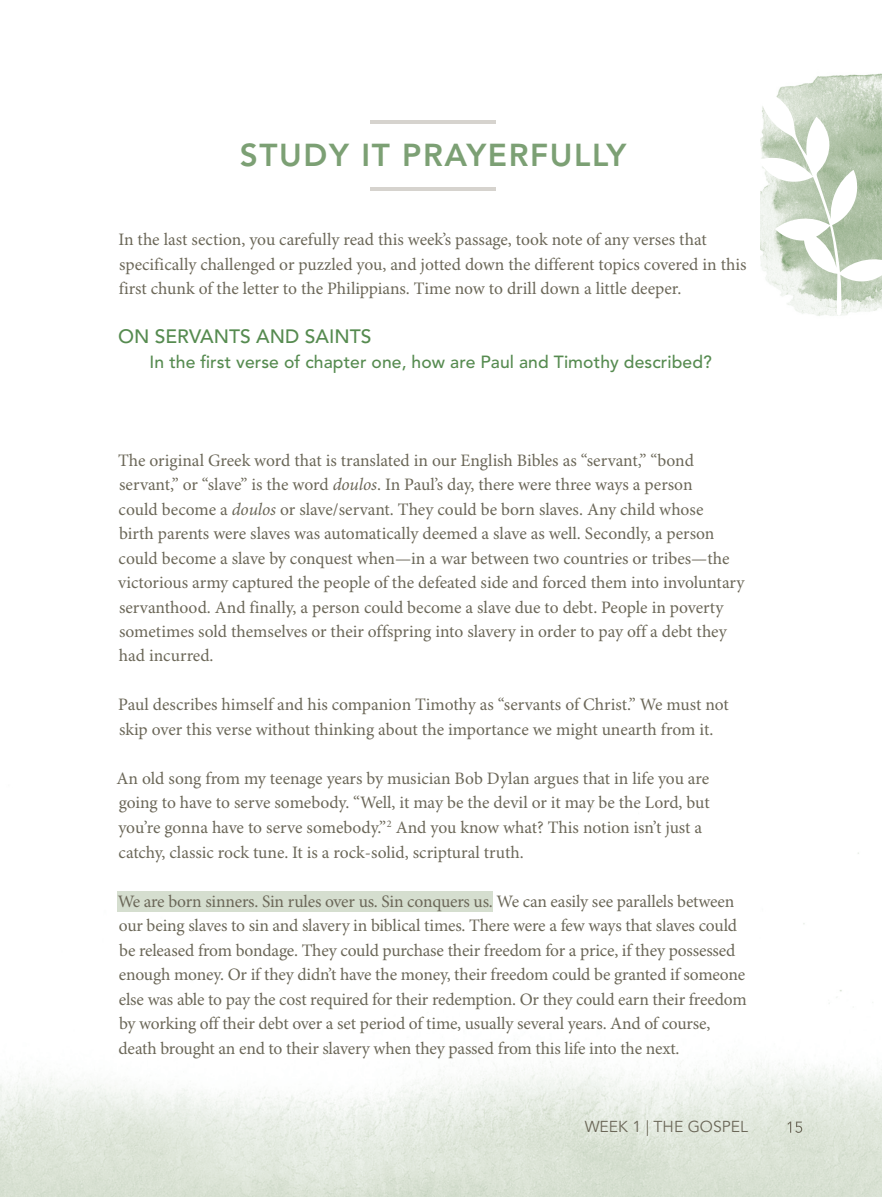
<style>
.page{position:relative;width:882px;height:1197px;background:#fff}
.page>*{position:absolute;margin:0;border:0;box-sizing:border-box;transform-origin:0 0}
.t1{font:800 31.5px "Avenir LT Std";letter-spacing:.05em;color:#7ca074}
.t2{font:500 19.25px "Avenir LT Std";color:#568b50}
.t3{font:17.5px/24.5px "Minion Pro";letter-spacing:-.005em;color:#6b6758}
.t4{font:500 17.5px "Avenir LT Std";letter-spacing:.005em;color:#568b50}
.t5{font:15.75px "Avenir LT Std";color:#6b6758}
.s1{font-style:italic}
</style>
<div class="page">
<img style="left:0;top:120px;width:882px;height:1077px">
<hr style="left:370px;top:121px;width:126px;height:3px;background:#d6d3ce">
<hr style="left:370px;top:187px;width:126px;height:4px;background:#d6d3ce">
<div style="left:118px;top:891px;width:375px;height:21px;background:#d5decf"></div>
<img style="left:760px;top:73px;width:122px;height:251px">
<svg style="left:759px;top:90px;width:123px;height:226px"></svg>
<img style="left:787px;top:1122px;width:15px;height:11px">
<h1 class="t1" style="left:240px;top:137px;width:388px">STUDY IT PRAYERFULLY</h1>
<p class="t3" style="left:118px;top:228px;width:630px">In the last section, you carefully read this week’s passage, took note of any verses that specifically challenged or puzzled you, and jotted down the different topics covered in this first chunk of the letter to the Philippians. Time now to drill down a little deeper.</p>
<p class="t2" style="left:118px;top:325px;width:255px">ON SERVANTS AND SAINTS</p>
<p class="t4" style="left:150px;top:351px;width:564px">In the first verse of chapter one, how are Paul and Timothy described?</p>
<p class="t3" style="left:118px;top:448px;width:628px">The original Greek word that is translated in our English Bibles as “servant,” “bond servant,” or “slave” is the word <span class="s1">doulos</span>. In Paul’s day, there were three ways a person<br>could become a <span class="s1">doulos</span> or slave/servant. They could be born slaves. Any child whose<br>birth parents were slaves was automatically deemed a slave as well. Secondly, a person could become a slave by conquest when—in a war between two countries or tribes—the victorious army captured the people of the defeated side and forced them into involuntary servanthood. And finally, a person could become a slave due to debt. People in poverty sometimes sold themselves or their offspring into slavery in order to pay off a debt they had incurred.</p>
<p class="t3" style="left:118px;top:693px;width:612px">Paul describes himself and his companion Timothy as “servants of Christ.” We must not skip over this verse without thinking about the importance we might unearth from it.</p>
<p class="t3" style="left:116px;top:767px;width:595px">An old song from my teenage years by musician Bob Dylan argues that in life you are going to have to serve somebody. “Well, it may be the devil or it may be the Lord, but you’re gonna have to serve somebody.” <sup>2</sup> And you know what? This notion isn’t just a catchy, classic rock tune. It is a rock-solid, scriptural truth.</p>
<p class="t3" style="left:118px;top:889px;width:630px">We are born sinners. Sin rules over us. Sin conquers us. We can easily see parallels between our being slaves to sin and slavery in biblical times. There were a few ways that slaves could be released from bondage. They could purchase their freedom for a price, if they possessed enough money. Or if they didn’t have the money, their freedom could be granted if someone else was able to pay the cost required for their redemption. Or they could earn their freedom by working off their debt over a set period of time, usually several years. And of course, death brought an end to their slavery when they passed from this life into the next.</p>
<p class="t5" style="left:585px;top:1118px;width:165px">WEEK 1 | THE GOSPEL</p>
</div>
